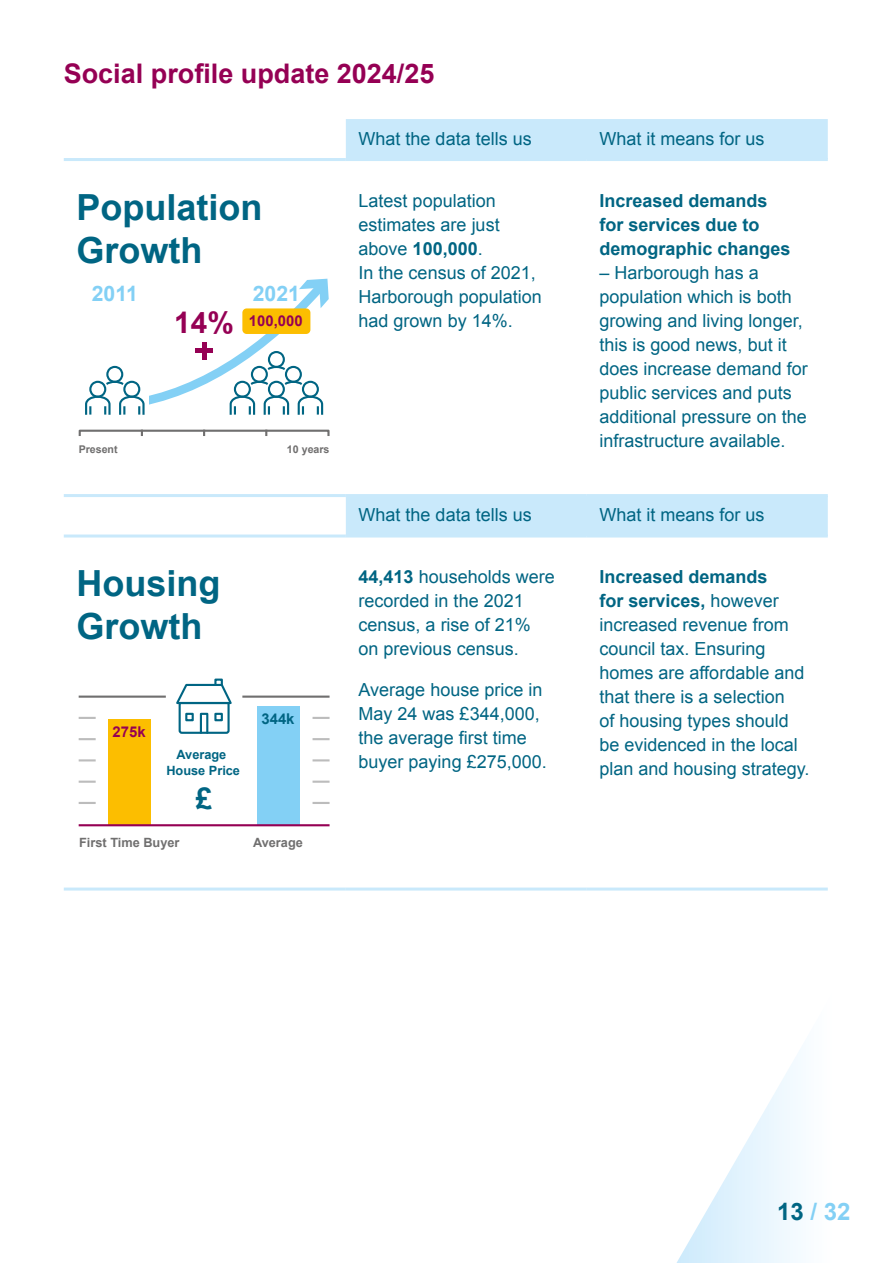
<style>
.page{position:relative;width:893px;height:1263px;background:#fff}
.page>*{position:absolute;margin:0;border:0;box-sizing:border-box;transform-origin:0 0}
.t1{font:700 36px/43.2px "Arial";color:#006583}
.t2{font:700 29.7px "Arial";color:#006583}
.t3{font:700 27px "Arial";color:#950054}
.t4{font:700 24px "Arial";color:#83d0f5}
.t5{font:700 21.3px "Arial";color:#83d0f5}
.t6{font:18px/24px "Arial";color:#006583}
.t7{font:700 18px/24px "Arial";color:#006583}
.t8{font:700 14.85px "Arial";color:#950054}
.t9{font:700 14.85px "Arial";color:#006583}
.t10{font:700 12.75px "Arial";color:#706f6f}
.t11{font:700 12.75px/15.3px "Arial";color:#006583;text-align:center}
.t12{font:700 10.65px "Arial";color:#706f6f}
.s1{font-size:29.7px}
.s2{font-weight:700}
.s3{color:#006583}
</style>
<div class="page">
<svg style="left:669px;top:890px;width:159px;height:373px"></svg>
<div style="left:346px;top:119px;width:482px;height:39px;background:#c9e9fb"></div>
<svg style="left:64px;top:429px;width:764px;height:398px"></svg>
<hr style="left:64px;top:534px;width:282px;height:3px;background:#c9e9fb">
<hr style="left:346px;top:534px;width:241px;height:3px;background:#c9e9fb">
<hr style="left:587px;top:534px;width:241px;height:3px;background:#c9e9fb">
<hr style="left:64px;top:887px;width:282px;height:3px;background:#c9e9fb">
<hr style="left:346px;top:887px;width:241px;height:3px;background:#c9e9fb">
<hr style="left:587px;top:887px;width:241px;height:3px;background:#c9e9fb">
<hr style="left:64px;top:158px;width:282px;height:3px;background:#c9e9fb">
<hr style="left:346px;top:158px;width:241px;height:3px;background:#c9e9fb">
<hr style="left:587px;top:158px;width:241px;height:3px;background:#c9e9fb">
<hr style="left:64px;top:494px;width:282px;height:3px;background:#c9e9fb">
<hr style="left:346px;top:494px;width:241px;height:3px;background:#c9e9fb">
<hr style="left:587px;top:494px;width:241px;height:3px;background:#c9e9fb">
<svg style="left:85px;top:278px;width:244px;height:137px"></svg>
<div style="left:242px;top:308px;width:68px;height:26px;background:#fcbe00;border-radius:4px"></div>
<div style="left:79px;top:430px;width:251px;height:6px;border:2px solid #706f6f"></div>
<hr style="left:202px;top:342px;width:4px;height:17px;background:#950054">
<hr style="left:196px;top:349px;width:17px;height:4px;background:#950054">
<svg style="left:80px;top:717px;width:15px;height:2px"></svg>
<svg style="left:80px;top:738px;width:15px;height:2px"></svg>
<svg style="left:80px;top:759px;width:15px;height:2px"></svg>
<svg style="left:80px;top:781px;width:15px;height:2px"></svg>
<svg style="left:314px;top:717px;width:14px;height:2px"></svg>
<svg style="left:314px;top:738px;width:14px;height:2px"></svg>
<svg style="left:314px;top:759px;width:14px;height:2px"></svg>
<svg style="left:314px;top:781px;width:14px;height:2px"></svg>
<svg style="left:314px;top:802px;width:14px;height:2px"></svg>
<svg style="left:80px;top:802px;width:15px;height:2px"></svg>
<hr style="left:80px;top:695px;width:85px;height:3px;background:#706f6f">
<svg style="left:174px;top:677px;width:60px;height:58px"></svg>
<div style="left:185px;top:713px;width:9px;height:8px;border:2px solid #006583"></div>
<div style="left:214px;top:713px;width:9px;height:8px;border:2px solid #006583"></div>
<div style="left:257px;top:706px;width:43px;height:119px;background:#83d0f5"></div>
<div style="left:108px;top:719px;width:43px;height:106px;background:#fcbe00"></div>
<hr style="left:80px;top:824px;width:248px;height:2px;background:#950054">
<hr style="left:243px;top:695px;width:85px;height:3px;background:#706f6f">
<h3 class="t3" style="left:64px;top:56px;width:372px">Social profile update 2024/25</h3>
<h1 class="t1" style="left:77px;top:187px;width:188px">Population<br>Growth</h1>
<p class="t5" style="left:92px;top:279px;width:48px">2011</p>
<p class="t5" style="left:253px;top:279px;width:49px">2021</p>
<p class="t8" style="left:174px;top:311px;width:130px"><span class="s1">14%</span> 100,000</p>
<p class="t12" style="left:79px;top:442px;width:40px">Present</p>
<p class="t12" style="left:287px;top:442px;width:44px">10 years</p>
<h1 class="t1" style="left:77px;top:563px;width:146px">Housing<br>Growth</h1>
<p class="t8" style="left:113px;top:722px;width:35px">275k</p>
<p class="t11" style="left:166px;top:748px;width:75px">Average<br>House Price</p>
<h2 class="t2" style="left:196px;top:779px;width:18px">£</h2>
<p class="t9" style="left:261px;top:709px;width:35px">344k</p>
<p class="t10" style="left:79px;top:834px;width:102px">First Time Buyer</p>
<p class="t10" style="left:253px;top:834px;width:51px">Average</p>
<p class="t6" style="left:359px;top:127px;width:175px">What the data tells us</p>
<p class="t6" style="left:600px;top:127px;width:167px">What it means for us</p>
<p class="t6" style="left:359px;top:189px;width:185px">Latest population estimates are just above <span class="s2">100,000</span>.<br>In the census of 2021,<br>Harborough population had grown by 14%.</p>
<p class="t7" style="left:600px;top:189px;width:193px">Increased demands for services due to demographic changes</p>
<p class="t6" style="left:600px;top:261px;width:210px">– Harborough has a population which is both growing and living longer, this is good news, but it does increase demand for public services and puts additional pressure on the infrastructure available.</p>
<p class="t6" style="left:359px;top:503px;width:175px">What the data tells us</p>
<p class="t6" style="left:600px;top:503px;width:167px">What it means for us</p>
<p class="t6" style="left:359px;top:565px;width:198px"><span class="s2">44,413</span> households were recorded in the 2021 census, a rise of 21% on previous census.</p>
<p class="t6" style="left:359px;top:678px;width:190px">Average house price in<br>May 24 was £344,000, the average first time buyer paying £275,000.</p>
<p class="t6" style="left:600px;top:565px;width:211px"><span class="s2">Increased demands<br>for services,</span> however increased revenue from council tax. Ensuring homes are affordable and that there is a selection<br>of housing types should be evidenced in the local plan and housing strategy.</p>
<h3 class="t4" style="left:777px;top:1196px;width:75px"><span class="s3">13</span> / 32</h3>
</div>
